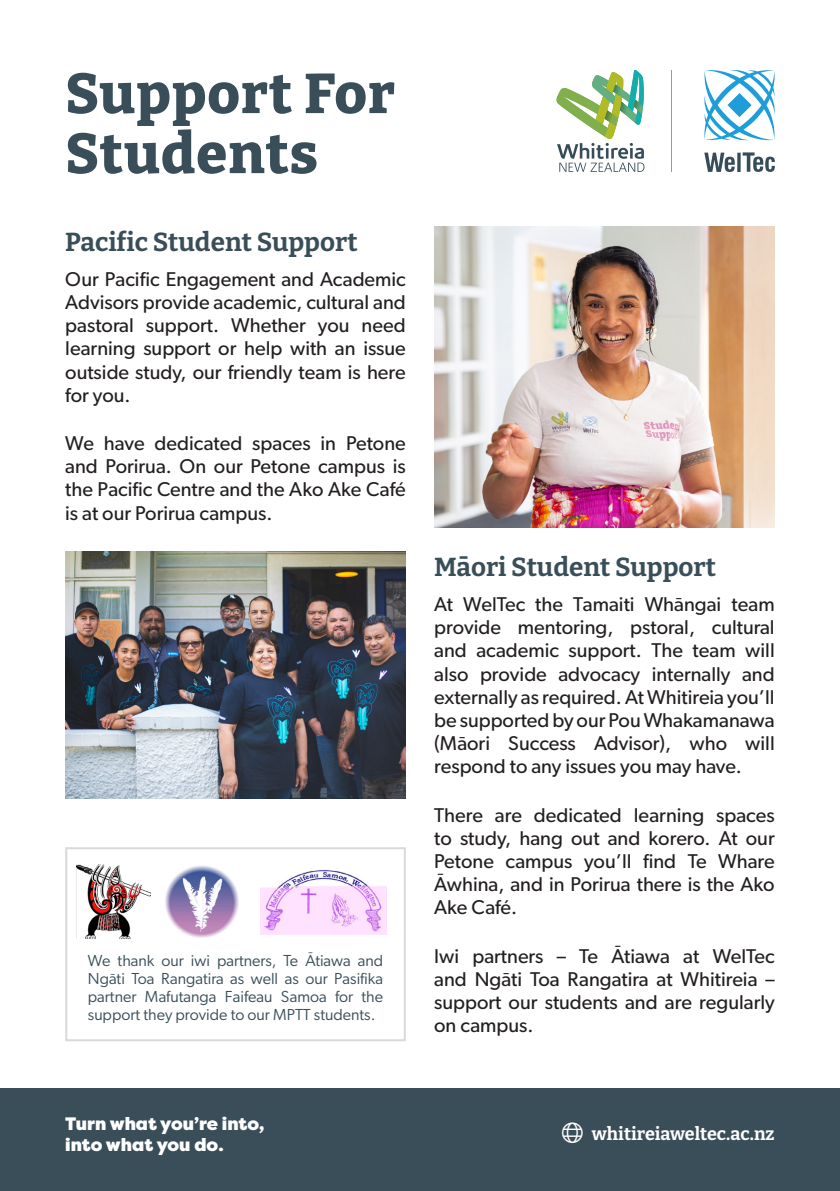
<style>
.page{position:relative;width:840px;height:1191px;background:#fff}
.page>*{position:absolute;margin:0;border:0;box-sizing:border-box;transform-origin:0 0}
.t1{font:800 56px/60px "Bitter";letter-spacing:.02em;color:#394e59}
.t2{font:700 26px "Bitter";color:#394e59}
.Section_Body{font:20px/23.2px "Gibson";color:#231f20;text-align:justify}
.t3{font:900 18px/21.6px "Filson Pro";color:#fff}
.t4{font:700 18px "Bitter";color:#fff}
.t5{font:16px/18px "Gibson";color:#394e59;text-align:justify}
</style>
<div class="page">
<div style="left:0;top:1089px;width:839px;height:102px;background:#394e59"></div>
<svg style="left:704px;top:70px;width:71px;height:71px"></svg>
<svg style="left:737px;top:153px;width:3px;height:19px"></svg>
<svg style="left:704px;top:153px;width:30px;height:19px"></svg>
<svg style="left:742px;top:152px;width:32px;height:20px"></svg>
<hr style="left:670px;top:71px;width:1px;height:101px;background:#8a9ea9">
<svg style="left:556px;top:70px;width:88px;height:102px"></svg>
<img style="left:65px;top:551px;width:340px;height:247px">
<img style="left:434px;top:227px;width:340px;height:300px">
<img style="left:165px;top:865px;width:73px;height:73px">
<img style="left:76px;top:864px;width:74px;height:75px">
<img style="left:261px;top:870px;width:125px;height:64px">
<div style="left:65px;top:847px;width:340px;height:194px;border:2px solid #d8d9d8"></div>
<h1 class="t1" style="left:65px;top:59px;width:331px">Support For<br>Students</h1>
<p class="t2" style="left:65px;top:221px;width:294px">Pacific Student Support</p>
<p class="Section_Body" style="left:65px;top:267px;width:342px">Our Pacific Engagement and Academic Advisors provide academic, cultural and pastoral support. Whether you need learning support or help with an issue outside study, our friendly team is here for you.</p>
<p class="Section_Body" style="left:65px;top:431px;width:342px">We have dedicated spaces in Petone and Porirua. On our Petone campus is the Pacific Centre and the Ako Ake Café is at our Porirua campus.</p>
<p class="t5" style="left:88px;top:951px;width:296px">We thank our iwi partners, Te Ātiawa and Ngāti Toa Rangatira as well as our Pasifika partner Mafutanga Faifeau Samoa for the support they provide to our MPTT students.</p>
<p class="t2" style="left:434px;top:545px;width:283px">Māori Student Support</p>
<p class="Section_Body" style="left:434px;top:592px;width:342px">At WelTec the Tamaiti Whāngai team provide mentoring, pstoral, cultural and academic support. The team will also provide advocacy internally and externally as required. At Whitireia you’ll be supported by our Pou Whakamanawa (Māori Success Advisor), who will respond to any issues you may have.</p>
<p class="Section_Body" style="left:434px;top:802px;width:342px">There are dedicated learning spaces to study, hang out and korero. At our Petone campus you’ll find Te Whare Āwhina, and in Porirua there is the Ako Ake Café.</p>
<p class="Section_Body" style="left:434px;top:943px;width:342px">Iwi partners – Te Ātiawa at WelTec and Ngāti Toa Rangatira at Whitireia – support our students and are regularly on campus.</p>
<p class="t3" style="left:65px;top:1113px;width:200px">Turn what you’re into, into what you do.</p>
<p class="t4" style="left:561px;top:1118px;width:214px">●□ whitireiaweltec.ac.nz</p>
</div>
